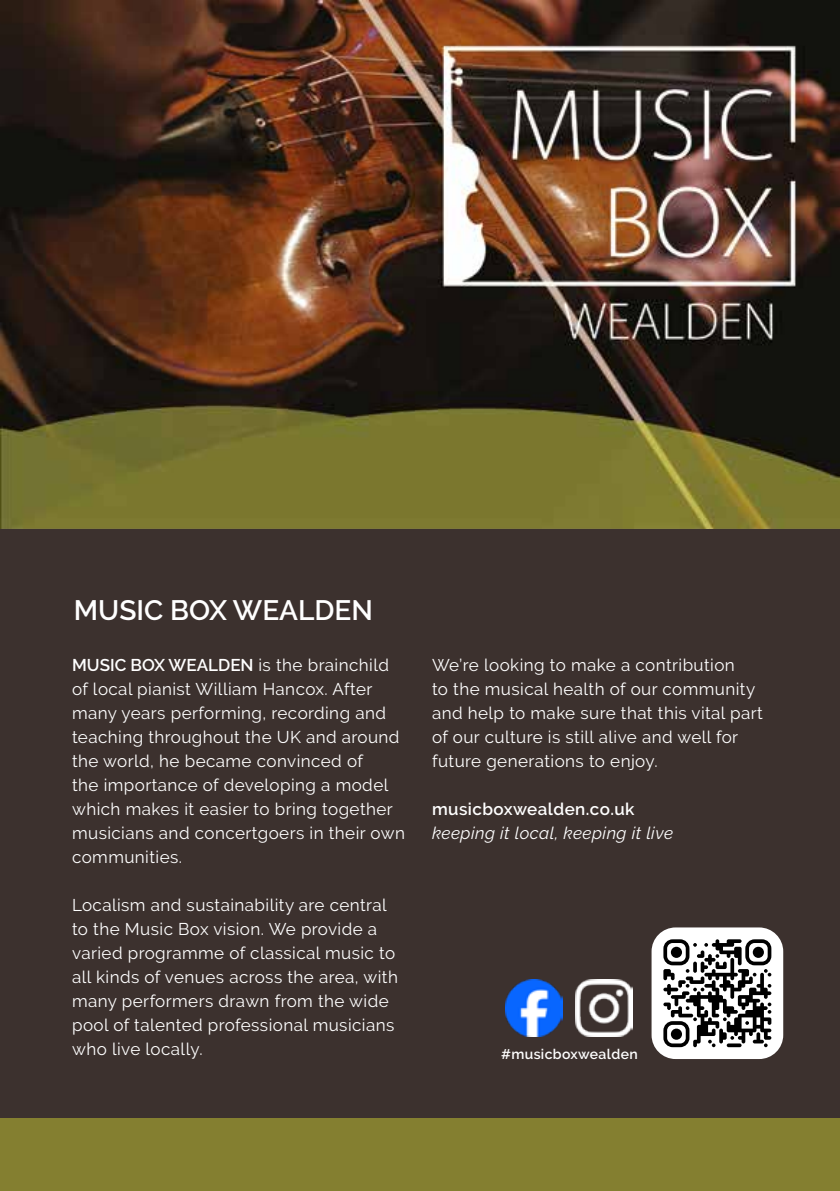
<style>
.page{position:relative;width:840px;height:1191px;background:#fff}
.page>*{position:absolute;margin:0;border:0;box-sizing:border-box;transform-origin:0 0}
.t1{font:600 28px "Raleway";color:#fff}
.t2{font:17px/24px "Raleway";letter-spacing:.025em;color:#fff}
.t3{font:italic 17px "Raleway";letter-spacing:.025em;color:#fff}
.t4{font:600 17px "Raleway";letter-spacing:.025em;color:#fff}
.t5{font:600 14px "Raleway";letter-spacing:.025em;color:#fff}
.s1{font-weight:600}
</style>
<div class="page">
<div style="left:0;top:507px;width:839px;height:627px;background:#3c312e"></div>
<img style="left:0;top:0;width:839px;height:528px">
<div style="left:0;top:1119px;width:839px;height:72px;background:#847f30"></div>
<svg style="left:651px;top:927px;width:131px;height:132px;background:#b1b1b1"></svg>
<svg style="left:663px;top:939px;width:108px;height:26px;background:#898989"></svg>
<img style="left:575px;top:979px;width:57px;height:57px">
<img style="left:505px;top:979px;width:57px;height:57px">
<h1 class="t1" style="left:74px;top:594px;width:300px">MUSIC BOX WEALDEN</h1>
<p class="t2" style="left:72px;top:653px;width:334px"><span class="s1">MUSIC BOX WEALDEN</span> is the brainchild of local pianist William Hancox. After many years performing, recording and teaching throughout the UK and around the world, he became convinced of<br>the importance of developing a model which makes it easier to bring together musicians and concertgoers in their own communities.</p>
<p class="t2" style="left:72px;top:893px;width:327px">Localism and sustainability are central to the Music Box vision. We provide a varied programme of classical music to all kinds of venues across the area, with many performers drawn from the wide pool of talented professional musicians who live locally.</p>
<p class="t2" style="left:432px;top:653px;width:332px">We’re looking to make a contribution<br>to the musical health of our community and help to make sure that this vital part of our culture is still alive and well for future generations to enjoy.</p>
<p class="t4" style="left:432px;top:799px;width:204px">musicboxwealden.co.uk</p>
<p class="t3" style="left:432px;top:823px;width:242px">keeping it local, keeping it live</p>
<p class="t5" style="left:501px;top:1046px;width:138px">#musicboxwealden</p>
</div>
